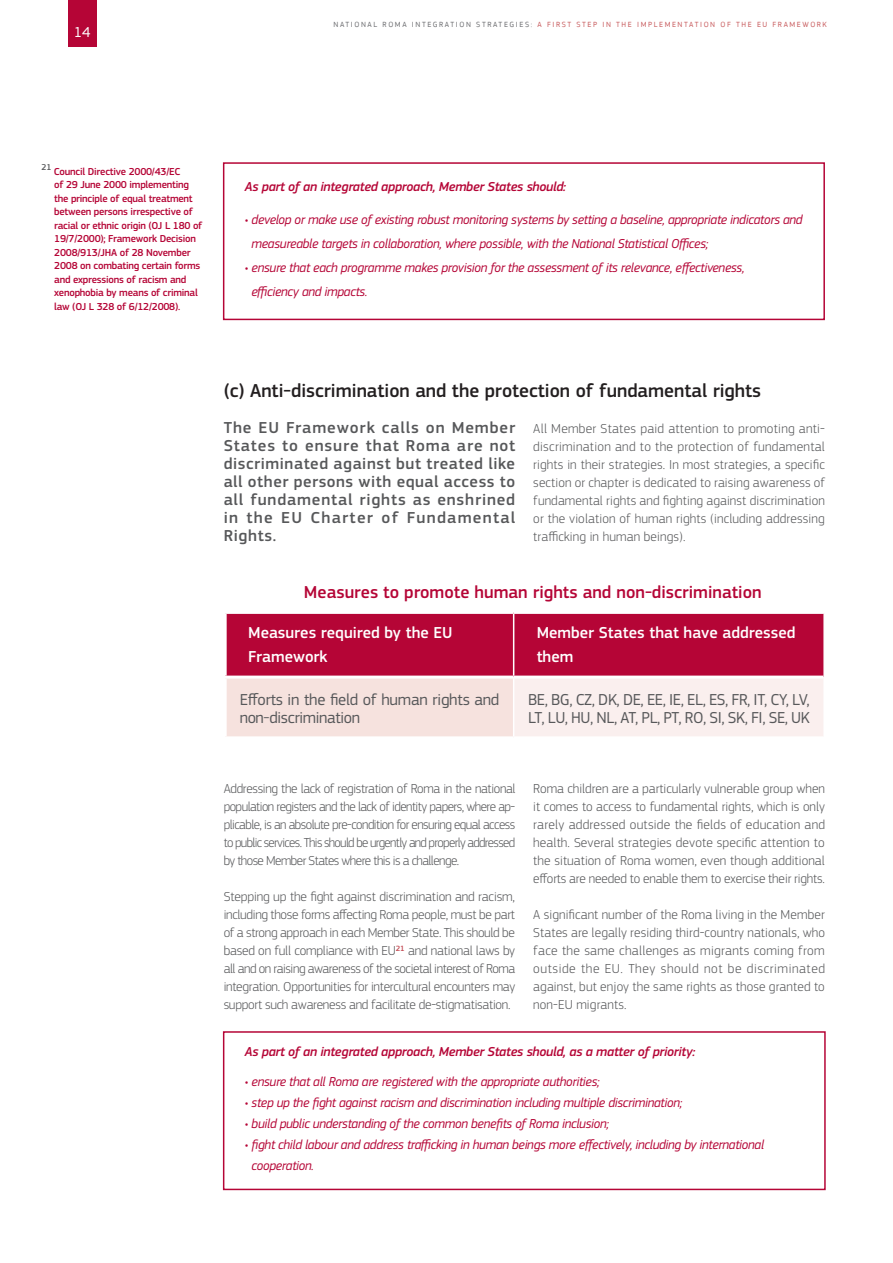
<style>
.page{position:relative;width:893px;height:1263px;background:#fff}
.page>*{position:absolute;margin:0;border:0;box-sizing:border-box;transform-origin:0 0}
.LEVEL3-title{font:500 19.5px "EC Square Sans Pro";color:#231f20}
.title-figures{font:500 18px "EC Square Sans Pro";color:#b50536}
.chapeau{font:500 16.5px/18px "EC Square Sans Pro";letter-spacing:.075em;color:#57585a;text-align:justify}
._1-table-part1{font:16.5px/18px "EC Square Sans Pro";letter-spacing:-.02em;color:#57585a}
.headings_table{font:500 16.5px/24px "EC Square Sans Pro";color:#fff}
.t1{font:15px "EC Square Sans Pro";color:#fff}
.body{font:300 13.5px/18px "EC Square Sans Pro";letter-spacing:-.01em;color:#57585a;text-align:justify}
.recommandations{font:italic 13.5px "EC Square Sans Pro";letter-spacing:-.02em;color:#b50536}
.recommandations-2{font:italic 500 13.5px "EC Square Sans Pro";letter-spacing:-.02em;color:#b50536}
.note_10-99{font:500 10.5px/13.5px "EC Square Sans Pro";letter-spacing:-.02em;color:#b50536}
.note_10-99-2{font:500 8.7px "PF Square Sans Pro";color:#57585a}
.t2{font:7.8px "PF Square Sans Pro";letter-spacing:.2em;color:#c85c5e}
.s1{color:#6c6d70}
</style>
<div class="page">
<div style="left:68px;top:0;width:28px;height:47px;background:#b50536"></div>
<div style="left:223px;top:162px;width:602px;height:158px;border:2px solid #b50536"></div>
<div style="left:223px;top:1031px;width:603px;height:159px;border:2px solid #b50536"></div>
<div style="left:227px;top:614px;width:596px;height:62px;background:#b50536"></div>
<div style="left:225px;top:677px;width:289px;height:61px;background:#f6e2de"></div>
<div style="left:514px;top:677px;width:310px;height:61px;background:#faefee"></div>
<hr style="left:513px;top:614px;width:1px;height:62px;background:#fff">
<hr style="left:513px;top:679px;width:1px;height:57px;background:#fff">
<hr style="left:823px;top:677px;width:2px;height:59px;background:#fff">
<hr style="left:224px;top:676px;width:290px;height:3px;background:#fff">
<hr style="left:224px;top:679px;width:3px;height:57px;background:#fff">
<hr style="left:514px;top:676px;width:309px;height:3px;background:#fff">
<hr style="left:224px;top:736px;width:290px;height:3px;background:#fff">
<hr style="left:514px;top:736px;width:311px;height:3px;background:#fff">
<p class="t1" style="left:74px;top:23px;width:18px">14</p>
<p class="t2" style="left:333px;top:20px;width:495px"><span class="s1">NATIONAL ROMA INTEGRATION STRATEGIES:</span> A FIRST STEP IN THE IMPLEMENTATION OF THE EU FRAMEWORK</p>
<p class="note_10-99-2" style="left:41px;top:162px;width:12px">21</p>
<p class="note_10-99" style="left:54px;top:165px;width:150px">Council Directive 2000/43/EC<br>of 29 June 2000 implementing the principle of equal treatment between persons irrespective of racial or ethnic origin (OJ L 180 of<br>19/7/2000); Framework Decision<br>2008/913/JHA of 28 November<br>2008 on combating certain forms and expressions of racism and xenophobia by means of criminal law (OJ L 328 of 6/12/2008).</p>
<p class="recommandations-2" style="left:245px;top:179px;width:323px">As part of an integrated approach, Member States should:</p>
<p class="recommandations" style="left:245px;top:212px;width:559px">• develop or make use of existing robust monitoring systems by setting a baseline, appropriate indicators and</p>
<p class="recommandations" style="left:251px;top:236px;width:458px">measureable targets in collaboration, where possible, with the National Statistical Offices;</p>
<p class="recommandations" style="left:245px;top:260px;width:501px">• ensure that each programme makes provision for the assessment of its relevance, effectiveness,</p>
<p class="recommandations" style="left:251px;top:284px;width:117px">efficiency and impacts.</p>
<p class="LEVEL3-title" style="left:224px;top:379px;width:539px">(c) Anti-discrimination and the protection of fundamental rights</p>
<p class="chapeau" style="left:224px;top:419px;width:293px">The EU Framework calls on Member States to ensure that Roma are not discriminated against but treated like all other persons with equal access to all fundamental rights as enshrined in the EU Charter of Fundamental Rights.</p>
<p class="body" style="left:533px;top:420px;width:293px">All Member States paid attention to promoting anti&shy;discrimination and to the protection of fundamental rights in their strategies. In most strategies, a specific section or chapter is dedicated to raising awareness of fundamental rights and fighting against discrimination or the violation of human rights (including addressing trafficking in human beings).</p>
<p class="title-figures" style="left:304px;top:582px;width:459px">Measures to promote human rights and non-discrimination</p>
<p class="headings_table" style="left:248px;top:621px;width:206px">Measures required by the EU<br>Framework</p>
<p class="headings_table" style="left:537px;top:621px;width:260px">Member States that have addressed them</p>
<p class="_1-table-part1" style="left:240px;top:690px;width:261px">Efforts in the field of human rights and non-discrimination</p>
<p class="_1-table-part1" style="left:528px;top:690px;width:283px">BE, BG, CZ, DK, DE, EE, IE, EL, ES, FR, IT, CY, LV,<br>LT, LU, HU, NL, AT, PL, PT, RO, SI, SK, FI, SE, UK</p>
<p class="body" style="left:224px;top:780px;width:293px">Addressing the lack of registration of Roma in the national population registers and the lack of identity papers, where ap&shy;plicable, is an absolute pre-condition for ensuring equal access to public services. This should be urgently and properly addressed by those Member States where this is a challenge.</p>
<p class="body" style="left:224px;top:888px;width:293px">Stepping up the fight against discrimination and racism, including those forms affecting Roma people, must be part of a strong approach in each Member State. This should be based on full compliance with EU<sup>21</sup> and national laws by all and on raising awareness of the societal interest of Roma integration. Opportunities for intercultural encounters may support such awareness and facilitate de-stigmatisation.</p>
<p class="body" style="left:533px;top:780px;width:293px">Roma children are a particularly vulnerable group when it comes to access to fundamental rights, which is only rarely addressed outside the fields of education and health. Several strategies devote specific attention to the situation of Roma women, even though additional efforts are needed to enable them to exercise their rights.</p>
<p class="body" style="left:533px;top:906px;width:293px">A significant number of the Roma living in the Member States are legally residing third-country nationals, who face the same challenges as migrants coming from outside the EU. They should not be discriminated against, but enjoy the same rights as those granted to non-EU migrants.</p>
<p class="recommandations-2" style="left:245px;top:1043px;width:452px">As part of an integrated approach, Member States should, as a matter of priority:</p>
<p class="recommandations" style="left:245px;top:1073px;width:356px">• ensure that all Roma are registered with the appropriate authorities;</p>
<p class="recommandations" style="left:245px;top:1094px;width:439px">• step up the fight against racism and discrimination including multiple discrimination;</p>
<p class="recommandations" style="left:245px;top:1115px;width:366px">• build public understanding of the common benefits of Roma inclusion;</p>
<p class="recommandations" style="left:245px;top:1136px;width:521px">• fight child labour and address trafficking in human beings more effectively, including by international</p>
<p class="recommandations" style="left:251px;top:1157px;width:64px">cooperation.</p>
</div>
